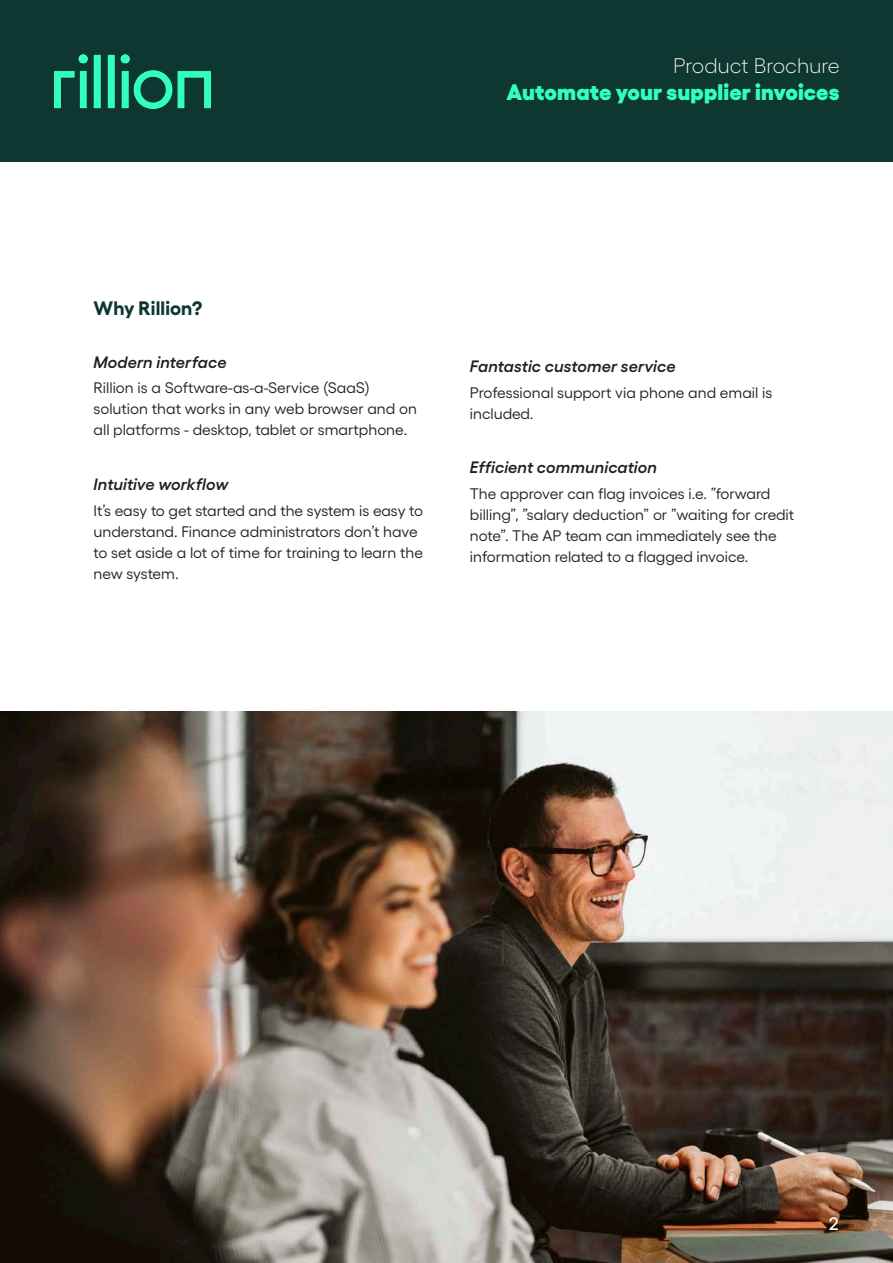
<style>
.page{position:relative;width:893px;height:1263px;background:#fff}
.page>*{position:absolute;margin:0;border:0;box-sizing:border-box;transform-origin:0 0}
.t1{font:900 22.5px "Gellix";letter-spacing:.005em;color:#32ffbe}
.t2{font:300 21px "Gellix";letter-spacing:-.005em;color:#fff}
.t3{font:700 19.5px "Gellix";letter-spacing:.005em;color:#0f3732}
.t4{font:500 18px "Gellix";color:#fff}
.t5{font:italic 600 16.5px "Gellix";letter-spacing:.005em;color:#231f20}
.Body_Whitepaper_Blac{font:15.3px/21px "Gellix";color:#231f20}
</style>
<div class="page">
<img style="left:0;top:712px;width:893px;height:551px">
<div style="left:0;top:0;width:893px;height:162px;background:#0f3732"></div>
<img style="left:55px;top:54px;width:155px;height:55px">
<p class="t2" style="left:673px;top:50px;width:168px">Product Brochure</p>
<p class="t1" style="left:506px;top:74px;width:335px">Automate your supplier invoices</p>
<h2 class="t3" style="left:94px;top:292px;width:110px">Why Rillion?</h2>
<h3 class="t5" style="left:94px;top:349px;width:135px">Modern interface</h3>
<p class="Body_Whitepaper_Blac" style="left:94px;top:376px;width:325px">Rillion is a Software-as-a-Service (SaaS) solution that works in any web browser and on all platforms - desktop, tablet or smartphone.</p>
<h3 class="t5" style="left:94px;top:471px;width:136px">Intuitive workflow</h3>
<p class="Body_Whitepaper_Blac" style="left:94px;top:498px;width:331px">It’s easy to get started and the system is easy to understand. Finance administrators don’t have to set aside a lot of time for training to learn the new system.</p>
<h3 class="t5" style="left:470px;top:354px;width:207px">Fantastic customer service</h3>
<p class="Body_Whitepaper_Blac" style="left:470px;top:380px;width:304px">Professional support via phone and email is included.</p>
<h3 class="t5" style="left:470px;top:455px;width:189px">Efficient communication</h3>
<p class="Body_Whitepaper_Blac" style="left:470px;top:481px;width:326px">The approver can flag invoices i.e. ”forward billing”, ”salary deduction” or ”waiting for credit note”. The AP team can immediately see the information related to a flagged invoice.</p>
<p class="t4" style="left:829px;top:1209px;width:11px">2</p>
</div>
